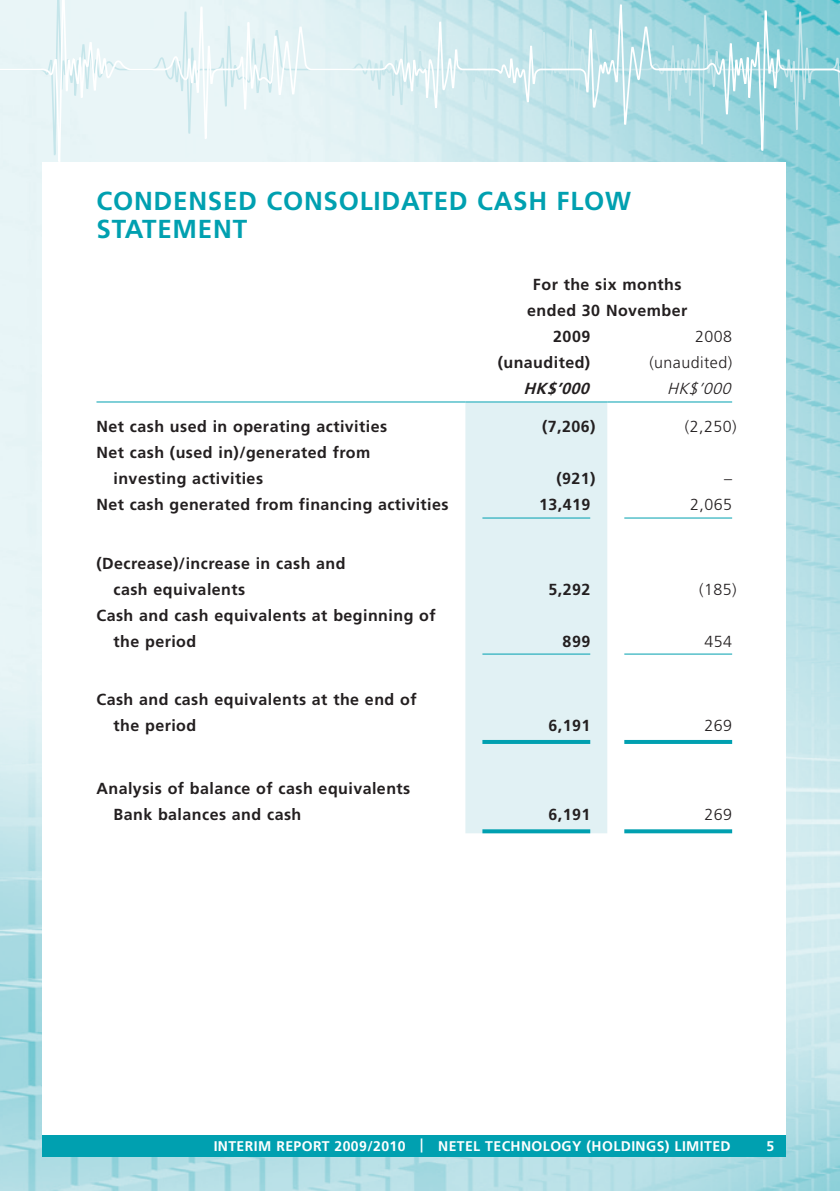
<style>
.page{position:relative;width:840px;height:1191px;background:#fff}
.page>*{position:absolute;margin:0;border:0;box-sizing:border-box;transform-origin:0 0}
.Heading_1{font:700 26px/28px "Frutiger LT Std";letter-spacing:.03em;color:#00a0b0}
.Body_Text{font:700 16px/26px "Frutiger LT Std";letter-spacing:.03em;color:#231f20}
.Body_Text-2{font:300 16px "Frutiger LT Std";letter-spacing:.03em;color:#231f20}
.Body_Text-3{font:italic 700 16px "Frutiger LT Std";color:#231f20}
.Body_Text-4{font:italic 300 16px "Frutiger LT Std";color:#231f20}
.t1{font:700 14px "Frutiger LT Std";letter-spacing:.03em;color:#fff}
</style>
<div class="page">
<img style="left:0;top:262px;width:839px;height:929px">
<svg style="left:0;top:0;width:839px;height:262px"></svg>
<div style="left:42px;top:1129px;width:743px;height:27px;background:#00a0b0"></div>
<div style="left:42px;top:162px;width:743px;height:972px;background:#fff"></div>
<div style="left:465px;top:402px;width:142px;height:431px;background:#e1f1f4"></div>
<hr style="left:96px;top:401px;width:369px;height:1px;background:#00a0b0">
<hr style="left:465px;top:401px;width:142px;height:1px;background:#00a0b0">
<hr style="left:607px;top:401px;width:124px;height:1px;background:#00a0b0">
<hr style="left:482px;top:517px;width:108px;height:1px;background:#00a0b0">
<hr style="left:624px;top:517px;width:107px;height:1px;background:#00a0b0">
<hr style="left:482px;top:653px;width:108px;height:1px;background:#00a0b0">
<hr style="left:624px;top:653px;width:107px;height:1px;background:#00a0b0">
<hr style="left:482px;top:740px;width:108px;height:4px;background:#00a0b0">
<hr style="left:624px;top:740px;width:107px;height:4px;background:#00a0b0">
<svg style="left:482px;top:829px;width:108px;height:4px"></svg>
<svg style="left:624px;top:829px;width:107px;height:4px"></svg>
<p class="Heading_1" style="left:96px;top:187px;width:536px">CONDENSED CONSOLIDATED CASH FLOW<br>STATEMENT</p>
<p class="Body_Text" style="left:532px;top:272px;width:150px">For the six months</p>
<p class="Body_Text" style="left:527px;top:298px;width:162px">ended 30 November</p>
<p class="Body_Text" style="left:553px;top:324px;width:38px">2009</p>
<p class="Body_Text-2" style="left:694px;top:328px;width:38px">2008</p>
<p class="Body_Text" style="left:497px;top:350px;width:94px">(unaudited)</p>
<p class="Body_Text-2" style="left:649px;top:354px;width:84px">(unaudited)</p>
<p class="Body_Text-3" style="left:523px;top:379px;width:72px">HK$’000</p>
<p class="Body_Text-4" style="left:667px;top:380px;width:70px">HK$’000</p>
<p class="Body_Text" style="left:96px;top:414px;width:292px">Net cash used in operating activities</p>
<p class="Body_Text" style="left:542px;top:414px;width:55px">(7,206)</p>
<p class="Body_Text-2" style="left:684px;top:418px;width:53px">(2,250)</p>
<p class="Body_Text" style="left:113px;top:440px;width:258px;text-indent:-17px">Net cash (used in)/generated from investing activities</p>
<p class="Body_Text" style="left:556px;top:466px;width:41px">(921)</p>
<p class="Body_Text-2" style="left:723px;top:470px;width:9px">–</p>
<p class="Body_Text" style="left:96px;top:492px;width:353px">Net cash generated from financing activities</p>
<p class="Body_Text" style="left:538px;top:492px;width:53px">13,419</p>
<p class="Body_Text-2" style="left:690px;top:496px;width:43px">2,065</p>
<p class="Body_Text" style="left:113px;top:550px;width:233px;text-indent:-17px">(Decrease)/increase in cash and cash equivalents</p>
<p class="Body_Text" style="left:113px;top:602px;width:323px;text-indent:-17px">Cash and cash equivalents at beginning of the period</p>
<p class="Body_Text" style="left:113px;top:686px;width:304px;text-indent:-17px">Cash and cash equivalents at the end of the period</p>
<p class="Body_Text" style="left:548px;top:576px;width:43px">5,292</p>
<p class="Body_Text-2" style="left:698px;top:580px;width:39px">(185)</p>
<p class="Body_Text" style="left:562px;top:628px;width:29px">899</p>
<p class="Body_Text-2" style="left:704px;top:632px;width:29px">454</p>
<p class="Body_Text" style="left:548px;top:712px;width:43px">6,191</p>
<p class="Body_Text-2" style="left:704px;top:716px;width:29px">269</p>
<p class="Body_Text" style="left:96px;top:775px;width:315px">Analysis of balance of cash equivalents</p>
<p class="Body_Text" style="left:113px;top:801px;width:189px">Bank balances and cash</p>
<p class="Body_Text" style="left:548px;top:801px;width:43px">6,191</p>
<p class="Body_Text-2" style="left:704px;top:805px;width:29px">269</p>
<p class="t1" style="left:213px;top:1138px;width:518px">INTERIM REPORT 2009/2010 | NETEL TECHNOLOGY (HOLDINGS) LIMITED</p>
<p class="t1" style="left:766px;top:1138px;width:9px">5</p>
</div>
